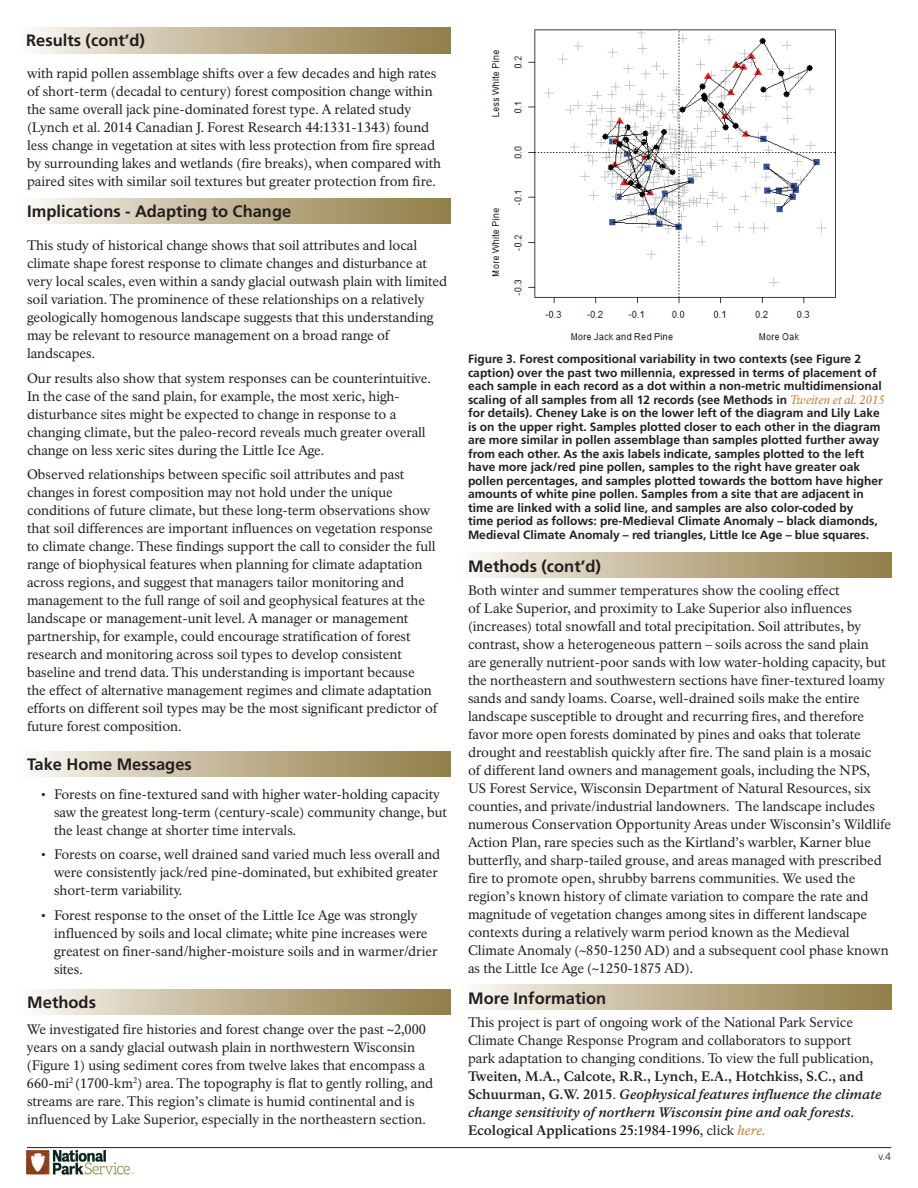
<style>
.page{position:relative;width:918px;height:1188px;background:#fff}
.page>*{position:absolute;margin:0;border:0;box-sizing:border-box;transform-origin:0 0}
.t1{font:700 16.5px "Frutiger LT Std";color:#231f20}
.t2{font:13.5px/18px "NPS Rawlinson OT";color:#231f20}
.t3{font:700 12px/13.5px "Frutiger LT Std";color:#231f20}
.t4{font:300 10.5px "Frutiger LT Std";color:#231f20}
.s1{font-family:"NPS Rawlinson OT";font-weight:400;font-style:italic;color:#c67b29}
.s2{font-weight:700}
.s3{font-weight:700;font-style:italic}
.s4{color:#000}
.s5{font-style:italic;color:#c67b29}
</style>
<div class="page">
<hr style="left:27px;top:1147px;width:864px;height:1px;background:#231f20">
<div style="left:15px;top:27px;width:435px;height:27px;background:linear-gradient(to right,#f9f6f2,#8e7841)"></div>
<div style="left:16px;top:199px;width:434px;height:25px;background:linear-gradient(to right,#f9f6f2,#8f7941)"></div>
<div style="left:16px;top:752px;width:434px;height:25px;background:linear-gradient(to right,#f9f6f2,#8f7941)"></div>
<div style="left:16px;top:989px;width:434px;height:25px;background:linear-gradient(to right,#f9f6f2,#8f7941)"></div>
<img style="left:491px;top:29px;width:345px;height:312px">
<div style="left:457px;top:553px;width:434px;height:25px;background:linear-gradient(to right,#f9f6f2,#8f7941)"></div>
<div style="left:457px;top:985px;width:434px;height:25px;background:linear-gradient(to right,#f9f6f2,#8f7941)"></div>
<img style="left:26px;top:1150px;width:109px;height:26px">
<h3 class="t1" style="left:26px;top:33px;width:120px">Results (cont’d)</h3>
<p class="t2" style="left:27px;top:65px;width:416px">with rapid pollen assemblage shifts over a few decades and high rates of short-term (decadal to century) forest composition change within the same overall jack pine-dominated forest type. A related study (Lynch et al. 2014 Canadian J. Forest Research 44:1331-1343) found less change in vegetation at sites with less protection from fire spread by surrounding lakes and wetlands (fire breaks), when compared with paired sites with similar soil textures but greater protection from fire.</p>
<h3 class="t1" style="left:27px;top:205px;width:266px">Implications - Adapting to Change</h3>
<p class="t2" style="left:27px;top:237px;width:422px">This study of historical change shows that soil attributes and local climate shape forest response to climate changes and disturbance at very local scales, even within a sandy glacial outwash plain with limited soil variation. The prominence of these relationships on a relatively geologically homogenous landscape suggests that this understanding may be relevant to resource management on a broad range of landscapes.</p>
<p class="t2" style="left:27px;top:370px;width:405px">Our results also show that system responses can be counterintuitive.<br>In the case of the sand plain, for example, the most xeric, high&shy;disturbance sites might be expected to change in response to a changing climate, but the paleo-record reveals much greater overall change on less xeric sites during the Little Ice Age.</p>
<p class="t2" style="left:27px;top:467px;width:412px">Observed relationships between specific soil attributes and past changes in forest composition may not hold under the unique conditions of future climate, but these long-term observations show that soil differences are important influences on vegetation response to climate change. These findings support the call to consider the full range of biophysical features when planning for climate adaptation across regions, and suggest that managers tailor monitoring and management to the full range of soil and geophysical features at the landscape or management-unit level. A manager or management partnership, for example, could encourage stratification of forest research and monitoring across soil types to develop consistent baseline and trend data. This understanding is important because<br>the effect of alternative management regimes and climate adaptation efforts on different soil types may be the most significant predictor of future forest composition.</p>
<h3 class="t1" style="left:27px;top:757px;width:166px">Take Home Messages</h3>
<p class="t2" style="left:54px;top:786px;width:395px;text-indent:-14px">• Forests on fine-textured sand with higher water-holding capacity saw the greatest long-term (century-scale) community change, but the least change at shorter time intervals.</p>
<p class="t2" style="left:54px;top:847px;width:388px;text-indent:-14px">• Forests on coarse, well drained sand varied much less overall and were consistently jack/red pine-dominated, but exhibited greater short-term variability.</p>
<p class="t2" style="left:54px;top:908px;width:385px;text-indent:-14px">• Forest response to the onset of the Little Ice Age was strongly influenced by soils and local climate; white pine increases were greatest on finer-sand/higher-moisture soils and in warmer/drier sites.</p>
<h3 class="t1" style="left:27px;top:995px;width:70px">Methods</h3>
<p class="t2" style="left:27px;top:1022px;width:408px">We investigated fire histories and forest change over the past ~2,000 years on a sandy glacial outwash plain in northwestern Wisconsin (Figure 1) using sediment cores from twelve lakes that encompass a 660-mi<sup>2</sup> (1700-km<sup>2</sup>) area. The topography is flat to gently rolling, and streams are rare. This region’s climate is humid continental and is influenced by Lake Superior, especially in the northeastern section.</p>
<p class="t3" style="left:468px;top:353px;width:418px">Figure 3. Forest compositional variability in two contexts (see Figure 2 caption) over the past two millennia, expressed in terms of placement of each sample in each record as a dot within a non-metric multidimensional scaling of all samples from all 12 records (see Methods in <span class="s1">Tweiten et al. 2015 </span>for details). Cheney Lake is on the lower left of the diagram and Lily Lake is on the upper right. Samples plotted closer to each other in the diagram are more similar in pollen assemblage than samples plotted further away from each other. As the axis labels indicate, samples plotted to the left have more jack/red pine pollen, samples to the right have greater oak pollen percentages, and samples plotted towards the bottom have higher amounts of white pine pollen. Samples from a site that are adjacent in time are linked with a solid line, and samples are also color-coded by<br>time period as follows: pre-Medieval Climate Anomaly – black diamonds, Medieval Climate Anomaly – red triangles, Little Ice Age – blue squares.</p>
<h3 class="t1" style="left:468px;top:559px;width:134px">Methods (cont’d)</h3>
<p class="t2" style="left:468px;top:583px;width:425px">Both winter and summer temperatures show the cooling effect<br>of Lake Superior, and proximity to Lake Superior also influences (increases) total snowfall and total precipitation. Soil attributes, by contrast, show a heterogeneous pattern – soils across the sand plain<br>are generally nutrient-poor sands with low water-holding capacity, but the northeastern and southwestern sections have finer-textured loamy sands and sandy loams. Coarse, well-drained soils make the entire landscape susceptible to drought and recurring fires, and therefore favor more open forests dominated by pines and oaks that tolerate drought and reestablish quickly after fire. The sand plain is a mosaic<br>of different land owners and management goals, including the NPS, US Forest Service, Wisconsin Department of Natural Resources, six counties, and private/industrial landowners. The landscape includes numerous Conservation Opportunity Areas under Wisconsin’s Wildlife Action Plan, rare species such as the Kirtland’s warbler, Karner blue butterfly, and sharp-tailed grouse, and areas managed with prescribed fire to promote open, shrubby barrens communities. We used the region’s known history of climate variation to compare the rate and magnitude of vegetation changes among sites in different landscape contexts during a relatively warm period known as the Medieval Climate Anomaly (~850-1250 AD) and a subsequent cool phase known as the Little Ice Age (~1250-1875 AD).</p>
<h3 class="t1" style="left:468px;top:991px;width:139px">More Information</h3>
<p class="t2" style="left:468px;top:1015px;width:415px">This project is part of ongoing work of the National Park Service Climate Change Response Program and collaborators to support park adaptation to changing conditions. To view the full publication, <span class="s2">Tweiten, M.A., Calcote, R.R., Lynch, E.A., Hotchkiss, S.C., and Schuurman, G.W. 2015</span>. <span class="s3">Geophysical features influence the climate change sensitivity of northern Wisconsin pine and oak forests.<br></span><span class="s2">Ecological Applications</span> <span class="s4">25:1984-1996</span>, click <span class="s5">here.</span></p>
<p class="t4" style="left:878px;top:1150px;width:14px">v.4</p>
</div>
